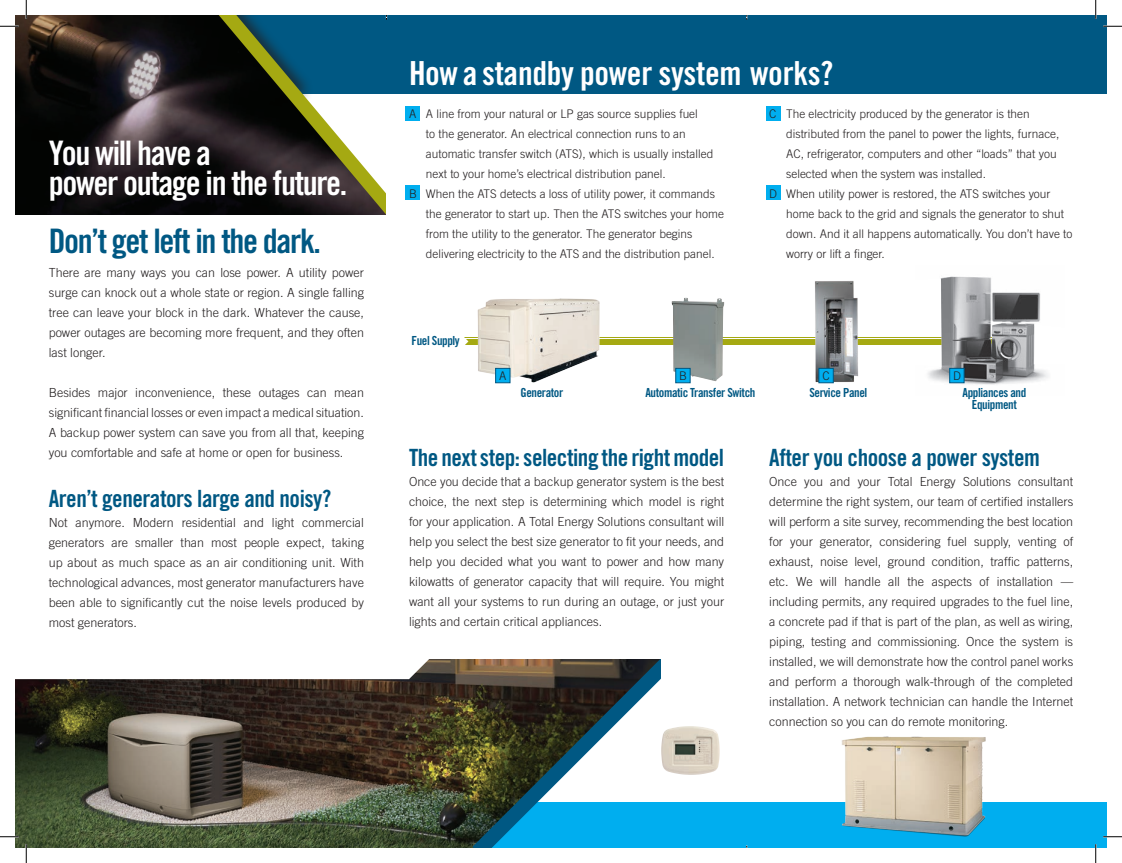
<style>
.page{position:relative;width:1122px;height:863px;background:#fff}
.page>*{position:absolute;margin:0;border:0;box-sizing:border-box;transform-origin:0 0}
.t1{font:33.75px/30.5px "Trade Gothic Bold Cond Twenty";letter-spacing:-.04em;color:#fff}
.t2{font:33.75px "Trade Gothic Bold Cond Twenty";letter-spacing:-.04em;color:#005883}
.t3{font:33.12px "Trade Gothic Bold Cond Twenty";letter-spacing:-.01em;color:#fff}
.t4{font:23.75px "Trade Gothic Bold Cond Twenty";letter-spacing:-.02em;color:#005883}
.t5{font:300 12.5px/20px "Trade Gothic";color:#231f20;text-align:justify}
.t6{font:12.5px/12.5px "Trade Gothic Bold Cond Twenty";letter-spacing:-.03em;color:#005883;text-align:center}
.t7{font:300 11.88px "Trade Gothic";color:#231f20}
</style>
<div class="page">
<hr style="left:463px;top:339px;width:550px;height:4px;background:#a5a912">
<hr style="left:463px;top:337px;width:550px;height:1px;background:#a5a912">
<hr style="left:463px;top:344px;width:550px;height:1px;background:#a5a912">
<div style="left:405px;top:106px;width:15px;height:15px;background:#00aeef"></div>
<div style="left:766px;top:106px;width:14px;height:15px;background:#00aeef"></div>
<div style="left:218px;top:15px;width:888px;height:79px;background:#005883"></div>
<div style="left:454px;top:802px;width:652px;height:46px;background:#00aeef"></div>
<img style="left:15px;top:659px;width:478px;height:189px">
<img style="left:15px;top:15px;width:204px;height:200px">
<svg style="left:472px;top:659px;width:211px;height:188px"></svg>
<img style="left:841px;top:736px;width:145px;height:101px">
<div style="left:207px;top:15px;width:107px;height:91px;background:#231f20;opacity:.95"></div>
<svg style="left:219px;top:15px;width:169px;height:200px"></svg>
<div style="left:386px;top:158px;width:38px;height:64px;background:#fff"></div>
<div style="left:405px;top:186px;width:15px;height:14px;background:#00aeef"></div>
<div style="left:766px;top:186px;width:14px;height:14px;background:#00aeef"></div>
<img style="left:476px;top:298px;width:124px;height:85px">
<img style="left:671px;top:297px;width:53px;height:84px">
<img style="left:814px;top:281px;width:44px;height:101px">
<img style="left:915px;top:276px;width:133px;height:109px">
<div style="left:661px;top:653px;width:63px;height:37px;background:#fff"></div>
<img style="left:661px;top:726px;width:58px;height:48px">
<div style="left:495px;top:368px;width:15px;height:15px;background:#00aeef;border:1px solid #005883"></div>
<div style="left:675px;top:368px;width:15px;height:15px;background:#00aeef;border:1px solid #005883"></div>
<div style="left:818px;top:368px;width:15px;height:15px;background:#00aeef;border:1px solid #005883"></div>
<div style="left:949px;top:368px;width:15px;height:15px;background:#00aeef;border:1px solid #005883"></div>
<svg style="left:463px;top:337px;width:5px;height:8px"></svg>
<svg style="left:0;top:25px;width:19px;height:2px"></svg>
<svg style="left:1103px;top:25px;width:18px;height:2px"></svg>
<svg style="left:0;top:835px;width:19px;height:2px"></svg>
<svg style="left:1103px;top:835px;width:18px;height:2px"></svg>
<svg style="left:25px;top:0;width:2px;height:19px"></svg>
<svg style="left:25px;top:844px;width:2px;height:18px"></svg>
<svg style="left:1094px;top:0;width:2px;height:19px"></svg>
<svg style="left:1094px;top:844px;width:2px;height:18px"></svg>
<h1 class="t1" style="left:49px;top:137px;width:300px">You will have a<br>power outage in the future.</h1>
<h1 class="t2" style="left:49px;top:221px;width:274px">Don’t get left in the dark.</h1>
<p class="t5" style="left:49px;top:262px;width:317px">There are many ways you can lose power. A utility power surge can knock out a whole state or region. A single falling tree can leave your block in the dark. Whatever the cause, power outages are becoming more frequent, and they often last longer.</p>
<p class="t5" style="left:49px;top:382px;width:317px">Besides major inconvenience, these outages can mean significant financial losses or even impact a medical situation.<br>A backup power system can save you from all that, keeping you comfortable and safe at home or open for business.</p>
<h3 class="t4" style="left:49px;top:484px;width:284px">Aren’t generators large and noisy?</h3>
<p class="t5" style="left:49px;top:513px;width:317px">Not anymore. Modern residential and light commercial generators are smaller than most people expect, taking up about as much space as an air conditioning unit. With technological advances, most generator manufacturers have been able to significantly cut the noise levels produced by most generators.</p>
<h2 class="t3" style="left:409px;top:53px;width:425px">How a standby power system works?</h2>
<p class="t7" style="left:409px;top:106px;width:290px">A A line from your natural or LP gas source supplies fuel</p>
<p class="t7" style="left:426px;top:126px;width:261px">to the generator. An electrical connection runs to an</p>
<p class="t7" style="left:426px;top:146px;width:289px">automatic transfer switch (ATS), which is usually installed</p>
<p class="t7" style="left:426px;top:166px;width:241px">next to your home’s electrical distribution panel.</p>
<p class="t7" style="left:409px;top:186px;width:307px">B When the ATS detects a loss of utility power, it commands</p>
<p class="t7" style="left:426px;top:206px;width:299px">the generator to start up. Then the ATS switches your home</p>
<p class="t7" style="left:426px;top:226px;width:268px">from the utility to the generator. The generator begins</p>
<p class="t7" style="left:426px;top:246px;width:290px">delivering electricity to the ATS and the distribution panel.</p>
<p class="t7" style="left:769px;top:106px;width:262px">C The electricity produced by the generator is then</p>
<p class="t7" style="left:786px;top:126px;width:275px">distributed from the panel to power the lights, furnace,</p>
<p class="t7" style="left:786px;top:146px;width:272px">AC, refrigerator, computers and other “loads” that you</p>
<p class="t7" style="left:786px;top:166px;width:201px">selected when the system was installed.</p>
<p class="t7" style="left:769px;top:186px;width:283px">D When utility power is restored, the ATS switches your</p>
<p class="t7" style="left:786px;top:206px;width:279px">home back to the grid and signals the generator to shut</p>
<p class="t7" style="left:786px;top:226px;width:288px">down. And it all happens automatically. You don’t have to</p>
<p class="t7" style="left:786px;top:246px;width:100px">worry or lift a finger.</p>
<p class="t6" style="left:411px;top:334px;width:50px">Fuel Supply</p>
<p class="t7" style="left:499px;top:368px;width:9px">A</p>
<p class="t7" style="left:679px;top:368px;width:9px">B</p>
<p class="t7" style="left:822px;top:368px;width:9px">C</p>
<p class="t7" style="left:953px;top:368px;width:9px">D</p>
<p class="t6" style="left:520px;top:386px;width:44px">Generator</p>
<p class="t6" style="left:645px;top:386px;width:111px">Automatic Transfer Switch</p>
<p class="t6" style="left:809px;top:386px;width:59px">Service Panel</p>
<p class="t6" style="left:962px;top:386px;width:65px">Appliances and<br>Equipment</p>
<h3 class="t4" style="left:409px;top:443px;width:317px">The next step: selecting the right model</h3>
<p class="t5" style="left:409px;top:471px;width:317px">Once you decide that a backup generator system is the best choice, the next step is determining which model is right for your application. A Total Energy Solutions consultant will help you select the best size generator to fit your needs, and help you decided what you want to power and how many kilowatts of generator capacity that will require. You might want all your systems to run during an outage, or just your lights and certain critical appliances.</p>
<h3 class="t4" style="left:769px;top:443px;width:272px">After you choose a power system</h3>
<p class="t5" style="left:769px;top:471px;width:305px">Once you and your Total Energy Solutions consultant determine the right system, our team of certified installers will perform a site survey, recommending the best location for your generator, considering fuel supply, venting of exhaust, noise level, ground condition, traffic patterns, etc. We will handle all the aspects of installation — including permits, any required upgrades to the fuel line, a concrete pad if that is part of the plan, as well as wiring, piping, testing and commissioning. Once the system is installed, we will demonstrate how the control panel works and perform a thorough walk-through of the completed installation. A network technician can handle the Internet connection so you can do remote monitoring.</p>
</div>
